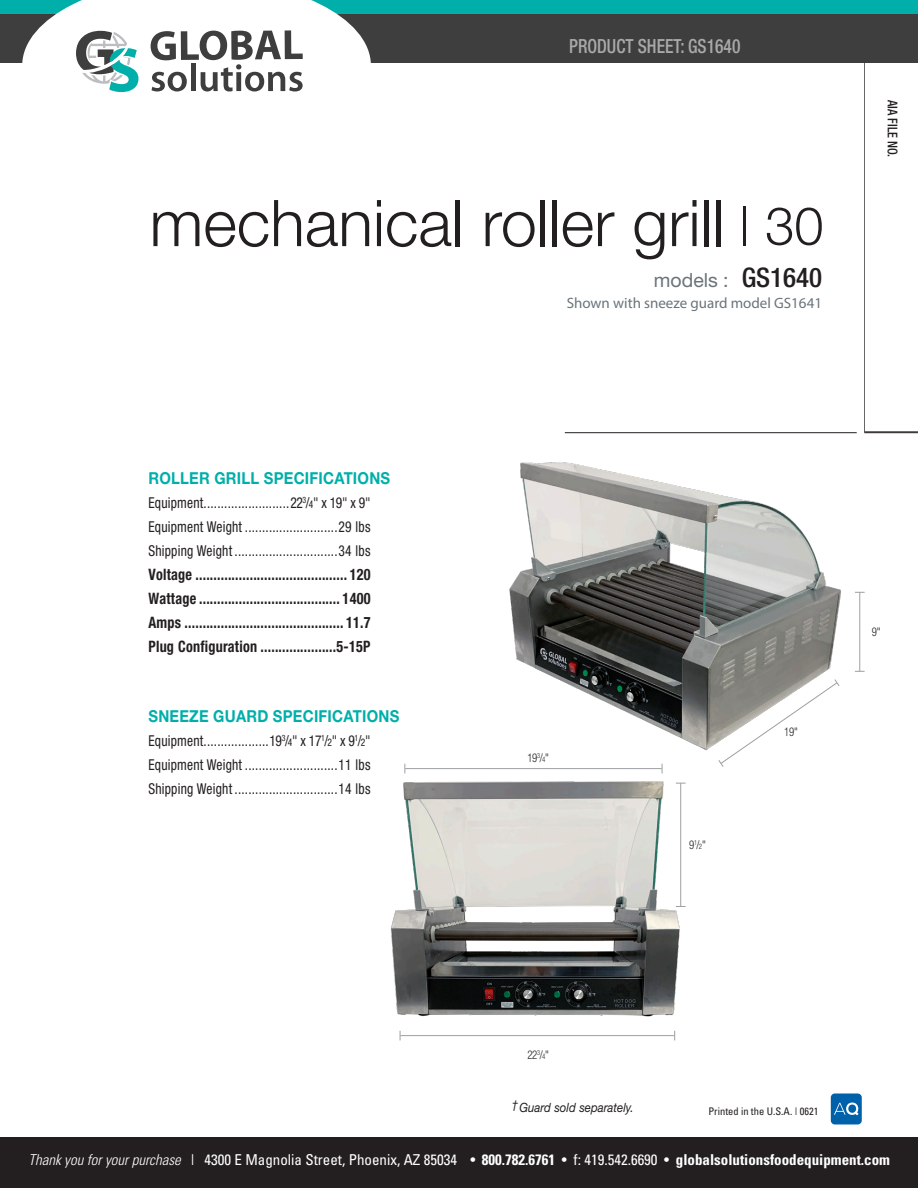
<style>
.page{position:relative;width:918px;height:1188px;background:#fff}
.page>*{position:absolute;margin:0;border:0;box-sizing:border-box;transform-origin:0 0}
.large_header{font:300 64.5px "Helvetica Neue";color:#231f20}
.t1{font:500 condensed 19.5px "Helvetica Neue";color:#aaa9a8;scale:.9 1}
.t2{font:19.5px "Helvetica Neue";color:#6a747b}
.t3{font:700 16.5px "Helvetica Neue";letter-spacing:.015em;color:#00afaa;scale:.9 1}
.Product_body{font:700 condensed 15.75px "Helvetica Neue";letter-spacing:.015em;color:#231f20;scale:.9 1}
.Product_body-2{font:condensed 15px "Helvetica Neue";letter-spacing:.015em;color:#231f20;scale:.9 1}
.t4{font:condensed 15px "Univers";color:#fff}
.t5{font:15px "Myriad Pro";color:#6a747b}
.subhead_product{font:500 condensed 13.5px "Helvetica Neue";color:#231f20;scale:.9 1}
.BODY{font:italic 12.75px "Helvetica Neue";color:#231f20;scale:.9 1}
.Product_body-3{font:300 condensed 12px "Helvetica Neue";color:#231f20;scale:.9 1}
.t6{font:condensed 10.5px "Univers";color:#231f20}
.s1{font-size:52.5px}
.s2{font-weight:500;font-stretch:condensed;font-size:27px;color:#231f20}
.s3{font-size:10.5px}
.s4{font-size:7.5px}
.s5{font-weight:300;font-style:italic}
.s6{font-weight:700}
</style>
<div class="page">
<hr style="left:565px;top:432px;width:353px;height:1px;background:#231f20">
<svg style="left:864px;top:63px;width:54px;height:369px"></svg>
<div style="left:857px;top:0;width:7px;height:448px;background:#fff"></div>
<div style="left:0;top:0;width:918px;height:63px;background:#3e3e3f"></div>
<div style="left:0;top:0;width:918px;height:13px;background:#00afaa"></div>
<svg style="left:22px;top:0;width:349px;height:93px;fill:#fff"></svg>
<svg style="left:151px;top:30px;width:152px;height:61px"></svg>
<svg style="left:76px;top:31px;width:62px;height:61px"></svg>
<div style="left:0;top:1137px;width:918px;height:51px;background:#231f20"></div>
<div style="left:831px;top:1094px;width:31px;height:30px;background:#0061ab;border-radius:4px"></div>
<svg style="left:834px;top:1103px;width:25px;height:12px"></svg>
<img style="left:509px;top:462px;width:332px;height:289px">
<svg style="left:718px;top:679px;width:122px;height:88px"></svg>
<hr style="left:860px;top:592px;width:1px;height:79px;background:#9d9fa2">
<img style="left:391px;top:768px;width:295px;height:249px">
<hr style="left:400px;top:1035px;width:274px;height:1px;background:#9d9fa2">
<hr style="left:405px;top:768px;width:257px;height:1px;background:#9d9fa2">
<hr style="left:680px;top:783px;width:1px;height:124px;background:#9d9fa2">
<p class="t1" style="left:569px;top:35px;width:192px">PRODUCT SHEET: GS1640</p>
<p class="large_header" style="left:150px;top:184px;width:675px">mechanical roller grill <span class="s1">| 30</span></p>
<p class="t2" style="left:654px;top:268px;width:170px">models : <span class="s2">GS1640</span></p>
<p class="t5" style="left:567px;top:293px;width:257px">Shown with sneeze guard model GS1641</p>
<p class="subhead_product" style="left:901px;top:100px;width:65px;rotate:90deg">AIA FILE NO.</p>
<p class="t3" style="left:149px;top:468px;width:270px">ROLLER GRILL SPECIFICATIONS</p>
<p class="Product_body-2" style="left:149px;top:494px;width:248px">Equipment.........................22<sup>3</sup>/<span class="s3">4</span>" x 19" x 9"</p>
<p class="Product_body-2" style="left:149px;top:518px;width:248px">Equipment Weight ...........................29 lbs</p>
<p class="Product_body-2" style="left:149px;top:542px;width:248px">Shipping Weight ..............................34 lbs</p>
<p class="Product_body" style="left:149px;top:565px;width:248px">Voltage .......................................... 120</p>
<p class="Product_body" style="left:149px;top:589px;width:248px">Wattage ....................................... 1400</p>
<p class="Product_body" style="left:149px;top:613px;width:248px">Amps ............................................ 11.7</p>
<p class="Product_body" style="left:149px;top:637px;width:248px">Plug Configuration .....................5-15P</p>
<p class="t3" style="left:149px;top:706px;width:280px">SNEEZE GUARD SPECIFICATIONS</p>
<p class="Product_body-2" style="left:149px;top:732px;width:248px">Equipment...................19<sup>3</sup>/<span class="s3">4</span>" x 17<sup>1</sup>/<span class="s3">2</span>" x 9<sup>1</sup>/<span class="s3">2</span>"</p>
<p class="Product_body-2" style="left:149px;top:756px;width:248px">Equipment Weight ...........................11 lbs</p>
<p class="Product_body-2" style="left:149px;top:780px;width:248px">Shipping Weight ..............................14 lbs</p>
<p class="Product_body-3" style="left:527px;top:751px;width:26px">19<sup>3</sup>/<span class="s4">4</span>"</p>
<p class="Product_body-3" style="left:689px;top:838px;width:20px">9<sup>1</sup>/<span class="s4">2</span>"</p>
<p class="Product_body-3" style="left:784px;top:725px;width:17px">19"</p>
<p class="Product_body-3" style="left:872px;top:625px;width:11px">9"</p>
<p class="Product_body-3" style="left:527px;top:1047px;width:26px">22<sup>3</sup>/<span class="s4">4</span>"</p>
<p class="BODY" style="left:512px;top:1099px;width:136px"><sup>†</sup>Guard sold separately.</p>
<p class="t6" style="left:708px;top:1104px;width:111px">Printed in the U.S.A. | 0621</p>
<p class="t4" style="left:28px;top:1150px;width:863px"><span class="s5">Thank you for your purchase</span> | 4300 E Magnolia Street, Phoenix, AZ 85034 • <span class="s6">800.782.6761</span> • f: 419.542.6690 • <span class="s6">globalsolutionsfoodequipment.com</span></p>
</div>
